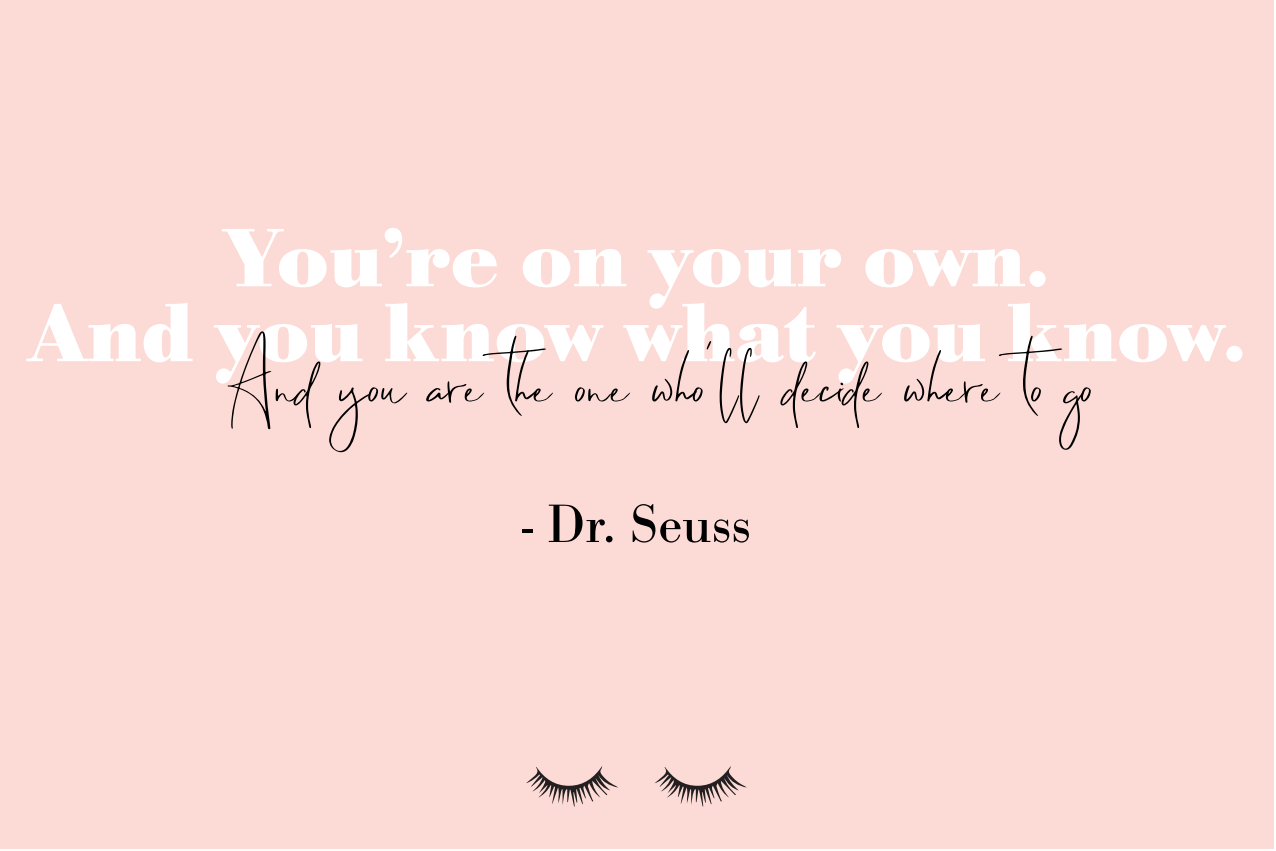
<style>
.page{position:relative;width:1276px;height:851px;background:#fff}
.page>*{position:absolute;margin:0;border:0;box-sizing:border-box;transform-origin:0 0}
.t1{font:96.9px "Dreamofspring";color:#000001}
.t2{font:700 86.1px/75px "Bodoni URW";color:#fff;text-align:center}
.t3{font:56.1px "Bodoni URW";color:#000001}
</style>
<div class="page">
<div style="left:0;top:0;width:1273px;height:848px;background:#fcdad5"></div>
<svg style="left:655px;top:766px;width:92px;height:40px"></svg>
<svg style="left:526px;top:766px;width:92px;height:40px"></svg>
<p class="t2" style="left:28px;top:224px;width:1220px">You’re on your own.<br>And you know what you know.</p>
<p class="t1" style="left:226px;top:311px;width:865px">And you are the one who’ll decide where to go</p>
<p class="t3" style="left:522px;top:490px;width:230px">- Dr. Seuss</p>
</div>
